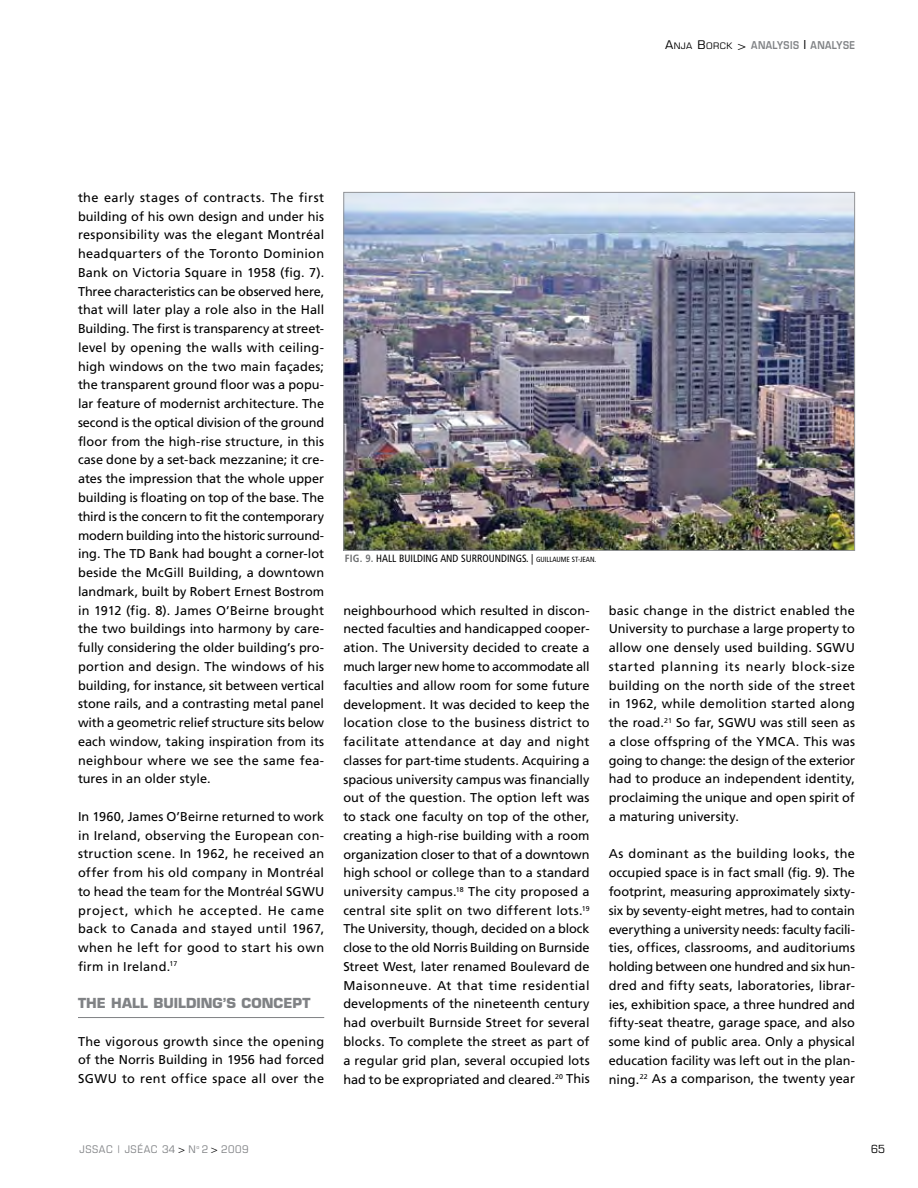
<style>
.page{position:relative;width:918px;height:1188px;background:#fff}
.page>*{position:absolute;margin:0;border:0;box-sizing:border-box;transform-origin:0 0}
.t1{font:700 13.5px "Eurostile";letter-spacing:.005em;color:#808285}
.t2{font:12.75px/18.8px "Frutiger";letter-spacing:.005em;color:#000;text-align:justify}
.t3{font:condensed 11.25px "Eurostile";color:#000;scale:1.1 1}
.t4{font:condensed 10.5px "Frutiger";color:#000}
.t5{font:600 10.5px "Eurostile";letter-spacing:.05em;color:#808285;scale:.85 1}
.t6{font:condensed 10.5px "Eurostile";letter-spacing:.05em;color:#808285;scale:1.1 1}
.s1{font-weight:400;font-stretch:condensed;font-size:12px;color:#000}
.s2{font-weight:400;font-stretch:condensed;font-size:9px;color:#000}
.s3{font-size:12px;color:#000}
.s4{font-weight:700;color:#6d6f71}
.s5{font-size:7.5px}
.s6{color:#000}
</style>
<div class="page">
<hr style="left:78px;top:1017px;width:246px;height:1px;background:#808285">
<img style="left:345px;top:194px;width:508px;height:355px">
<p class="t5" style="left:665px;top:38px;width:225px"><span class="s1">A</span><span class="s2">NJA</span> <span class="s1">B</span><span class="s2">ORCK</span> <span class="s1">&gt;</span> ANALYSIS <span class="s3">|</span> ANALYSE</p>
<p class="t2" style="left:78px;top:188px;width:248px">the early stages of contracts. The first building of his own design and under his responsibility was the elegant Montréal headquarters of the Toronto Dominion Bank on Victoria Square in 1958 (fig. 7).<br>Three characteristics can be observed here, that will later play a role also in the Hall Building. The first is transparency at street&shy;level by opening the walls with ceiling&shy;high windows on the two main façades; the transparent ground floor was a popu&shy;lar feature of modernist architecture. The second is the optical division of the ground floor from the high-rise structure, in this case done by a set-back mezzanine; it cre&shy;ates the impression that the whole upper building is floating on top of the base. The third is the concern to fit the contemporary modern building into the historic surround&shy;ing. The TD Bank had bought a corner-lot beside the McGill Building, a downtown landmark, built by Robert Ernest Bostrom in 1912 (fig. 8). James O’Beirne brought the two buildings into harmony by care&shy;fully considering the older building’s pro&shy;portion and design. The windows of his building, for instance, sit between vertical stone rails, and a contrasting metal panel with a geometric relief structure sits below each window, taking inspiration from its neighbour where we see the same fea&shy;tures in an older style.</p>
<p class="t2" style="left:78px;top:807px;width:248px">In 1960, James O’Beirne returned to work in Ireland, observing the European con&shy;struction scene. In 1962, he received an offer from his old company in Montréal to head the team for the Montréal SGWU project, which he accepted. He came back to Canada and stayed until 1967, when he left for good to start his own firm in Ireland.<sup>17</sup></p>
<p class="t1" style="left:78px;top:995px;width:234px">THE HALL BUILDING’S CONCEPT</p>
<p class="t2" style="left:78px;top:1032px;width:248px">The vigorous growth since the opening of the Norris Building in 1956 had forced SGWU to rent office space all over the</p>
<p class="t4" style="left:345px;top:552px;width:253px"><span class="s4">FIG. 9.</span> HALL BUILDING AND SURROUNDINGS. | <span class="s5">GUILLAUME ST-JEAN.</span></p>
<p class="t2" style="left:343px;top:601px;width:248px">neighbourhood which resulted in discon&shy;nected faculties and handicapped cooper&shy;ation. The University decided to create a much larger new home to accommodate all faculties and allow room for some future development. It was decided to keep the location close to the business district to facilitate attendance at day and night classes for part-time students. Acquiring a spacious university campus was financially out of the question. The option left was to stack one faculty on top of the other, creating a high-rise building with a room organization closer to that of a downtown high school or college than to a standard university campus.<sup>18</sup> The city proposed a central site split on two different lots.<sup>19<br></sup>The University, though, decided on a block close to the old Norris Building on Burnside Street West, later renamed Boulevard de Maisonneuve. At that time residential developments of the nineteenth century had overbuilt Burnside Street for several blocks. To complete the street as part of a regular grid plan, several occupied lots had to be expropriated and cleared.<sup>20</sup> This</p>
<p class="t2" style="left:609px;top:601px;width:248px">basic change in the district enabled the University to purchase a large property to allow one densely used building. SGWU started planning its nearly block-size building on the north side of the street in 1962, while demolition started along the road.<sup>21</sup> So far, SGWU was still seen as a close offspring of the YMCA. This was going to change: the design of the exterior had to produce an independent identity, proclaiming the unique and open spirit of a maturing university.</p>
<p class="t2" style="left:609px;top:845px;width:248px">As dominant as the building looks, the occupied space is in fact small (fig. 9). The footprint, measuring approximately sixty&shy;six by seventy-eight metres, had to contain everything a university needs: faculty facili&shy;ties, offices, classrooms, and auditoriums holding between one hundred and six hun&shy;dred and fifty seats, laboratories, librar&shy;ies, exhibition space, a three hundred and fifty-seat theatre, garage space, and also some kind of public area. Only a physical education facility was left out in the plan&shy;ning.<sup>22</sup> As a comparison, the twenty year</p>
<p class="t6" style="left:80px;top:1143px;width:155px">JSSAC | JSÉAC 34 <span class="s6">&gt;</span> N<sup>o</sup> 2 <span class="s6">&gt;</span> 2009</p>
<p class="t3" style="left:871px;top:1142px;width:14px">65</p>
</div>
